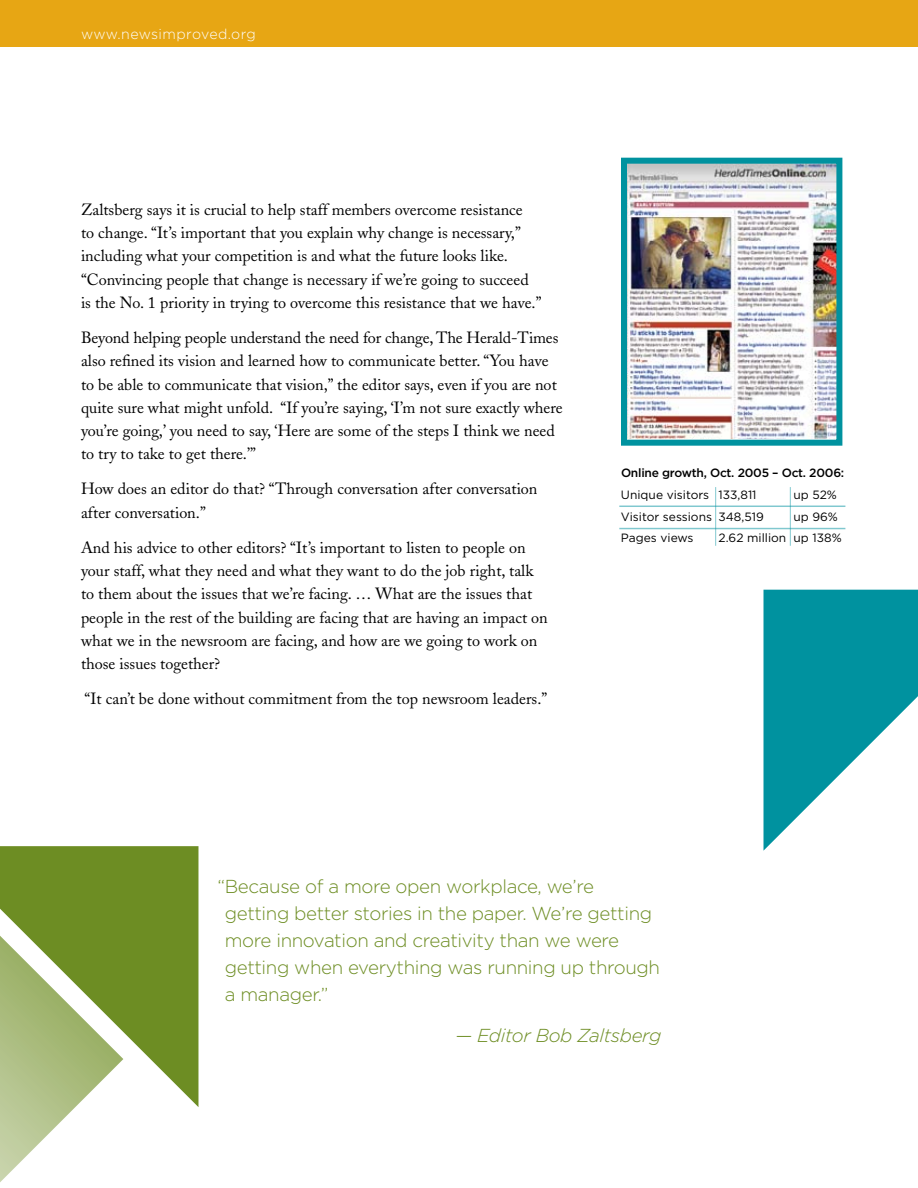
<style>
.page{position:relative;width:918px;height:1188px;background:#fff}
.page>*{position:absolute;margin:0;border:0;box-sizing:border-box;transform-origin:0 0}
.t1{font:300 18.75px/27px "Gotham";letter-spacing:-.02em;color:#6d8d23}
.t2{font:italic 300 18.75px "Gotham";letter-spacing:-.02em;color:#6d8d23}
.t3{font:16.2px/23.2px "Adobe Caslon";color:#000}
.t4{font:300 14.25px "Gotham";letter-spacing:.02em;color:#fff}
.t5{font:12px "Gotham";color:#000}
.t6{font:500 12px "Gotham";letter-spacing:-.02em;color:#000}
</style>
<div class="page">
<div style="left:0;top:0;width:918px;height:47px;background:#e7a614"></div>
<svg style="left:764px;top:590px;width:154px;height:260px"></svg>
<img style="left:628px;top:165px;width:207px;height:273px">
<div style="left:621px;top:158px;width:221px;height:288px;border:6px solid #00929f"></div>
<svg style="left:0;top:846px;width:198px;height:261px;background:#7c9839"></svg>
<svg style="left:0;top:932px;width:123px;height:250px"></svg>
<hr style="left:715px;top:487px;width:1px;height:59px;background:#00929f">
<hr style="left:790px;top:487px;width:1px;height:59px;background:#00929f">
<hr style="left:619px;top:506px;width:226px;height:1px;background:#00929f">
<hr style="left:619px;top:528px;width:226px;height:1px;background:#00929f">
<p class="t4" style="left:81px;top:26px;width:176px">www.newsimproved.org</p>
<p class="t3" style="left:81px;top:198px;width:462px">Zaltsberg says it is crucial to help staff members overcome resistance<br>to change. “It’s important that you explain why change is necessary,” including what your competition is and what the future looks like. “Convincing people that change is necessary if we’re going to succeed is the No. 1 priority in trying to overcome this resistance that we have.”</p>
<p class="t3" style="left:81px;top:326px;width:483px">Beyond helping people understand the need for change, The Herald-Times also refined its vision and learned how to communicate better. “You have to be able to communicate that vision,” the editor says, even if you are not quite sure what might unfold. “If you’re saying, ‘I’m not sure exactly where you’re going,’ you need to say, ‘Here are some of the steps I think we need to try to take to get there.’”</p>
<p class="t3" style="left:81px;top:478px;width:458px">How does an editor do that? “Through conversation after conversation after conversation.”</p>
<p class="t3" style="left:81px;top:536px;width:468px">And his advice to other editors? “It’s important to listen to people on your staff, what they need and what they want to do the job right, talk to them about the issues that we’re facing. … What are the issues that people in the rest of the building are facing that are having an impact on what we in the newsroom are facing, and how are we going to work on those issues together?</p>
<p class="t3" style="left:85px;top:687px;width:464px">“It can’t be done without commitment from the top newsroom leaders.”</p>
<p class="t6" style="left:621px;top:466px;width:225px">Online growth, Oct. 2005 – Oct. 2006:</p>
<p class="t5" style="left:621px;top:488px;width:137px">Unique visitors 133,811</p>
<p class="t5" style="left:793px;top:488px;width:45px">up 52%</p>
<p class="t5" style="left:621px;top:510px;width:144px">Visitor sessions 348,519</p>
<p class="t5" style="left:793px;top:510px;width:46px">up 96%</p>
<p class="t5" style="left:621px;top:531px;width:74px">Pages views</p>
<p class="t5" style="left:718px;top:531px;width:125px">2.62 million up 138%</p>
<p class="t1" style="left:225px;top:873px;width:437px;text-indent:-7px">“Because of a more open workplace, we’re getting better stories in the paper. We’re getting more innovation and creativity than we were getting when everything was running up through a manager.”</p>
<p class="t2" style="left:456px;top:1025px;width:207px">— Editor Bob Zaltsberg</p>
</div>
